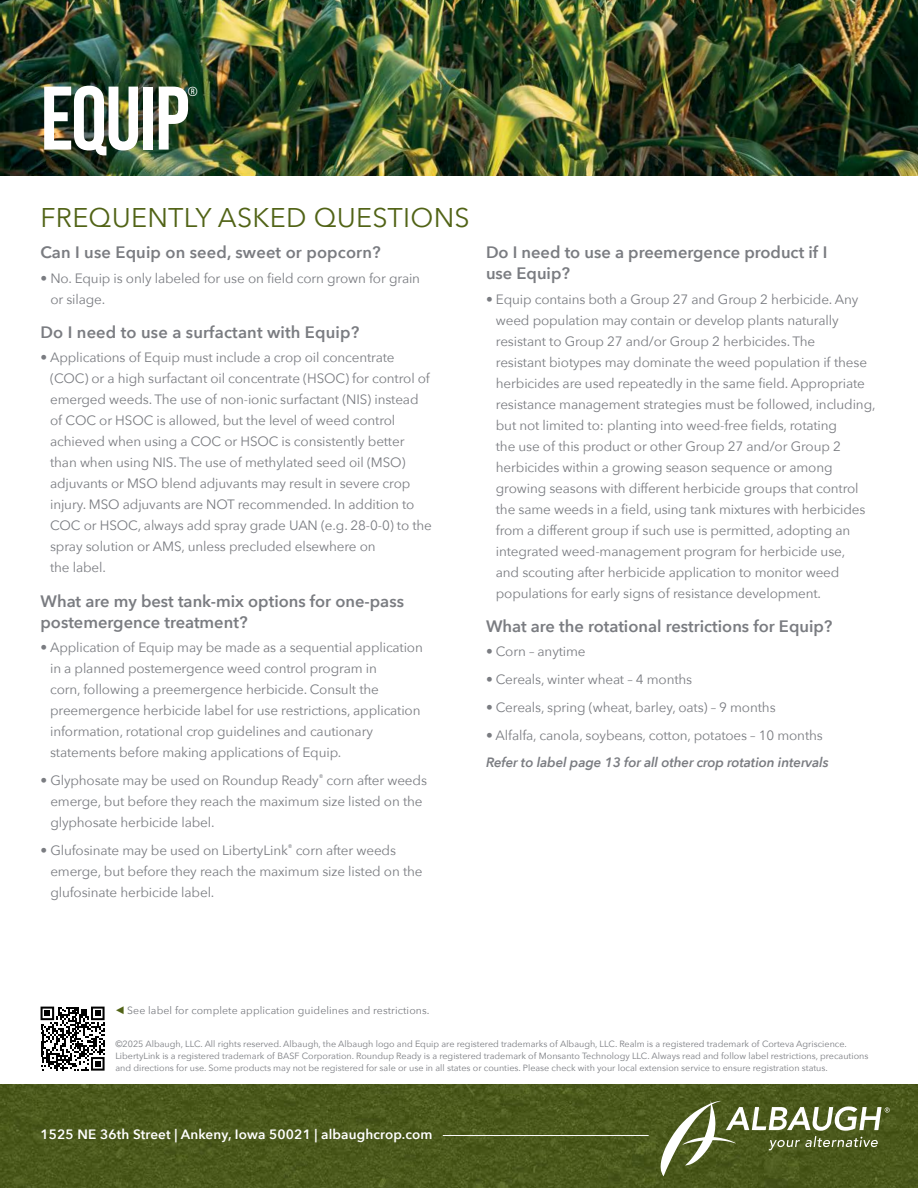
<style>
.page{position:relative;width:918px;height:1188px;background:#fff}
.page>*{position:absolute;margin:0;border:0;box-sizing:border-box;transform-origin:0 0}
.t1{font:700 90px "Bebas Neue Pro";letter-spacing:-.02em;color:#fff}
.t2{font:27px "Avenir Next";letter-spacing:.01em;color:#516316}
.t3{font:600 16.5px/21px "Avenir Next";color:#7a7c81}
.t4{font:13.5px/21px "Avenir Next";letter-spacing:-.01em;color:#7a7c81}
.t5{font:italic 600 13.5px "Avenir Next";letter-spacing:-.01em;color:#7a7c81}
.t6{font:600 13.5px "Avenir Next";letter-spacing:.01em;color:#fff}
.t7{font:13.05px "Bebas Neue Pro";color:#fff}
.t8{font:10.5px "Avenir Next";letter-spacing:.01em;color:#7a7c81}
.t9{font:9px/12px "Avenir Next";color:#7a7c81}
</style>
<div class="page">
<img style="left:0;top:0;width:918px;height:176px">
<svg style="left:41px;top:1007px;width:64px;height:64px"></svg>
<img style="left:0;top:1084px;width:918px;height:104px">
<hr style="left:443px;top:1135px;width:206px;height:1px;background:#fff">
<svg style="left:661px;top:1101px;width:229px;height:75px;background:#6a7543"></svg>
<h1 class="t1" style="left:40px;top:67px;width:151px">EQUIP</h1>
<p class="t7" style="left:188px;top:84px;width:11px">®</p>
<h2 class="t2" style="left:40px;top:195px;width:431px">FREQUENTLY ASKED QUESTIONS</h2>
<p class="t3" style="left:40px;top:242px;width:342px">Can I use Equip on seed, sweet or popcorn?</p>
<p class="t4" style="left:50px;top:267px;width:371px;text-indent:-10px">• No. Equip is only labeled for use on field corn grown for grain or silage.</p>
<p class="t3" style="left:40px;top:321px;width:320px">Do I need to use a surfactant with Equip?</p>
<p class="t4" style="left:50px;top:347px;width:383px;text-indent:-10px">• Applications of Equip must include a crop oil concentrate (COC) or a high surfactant oil concentrate (HSOC) for control of emerged weeds. The use of non-ionic surfactant (NIS) instead of COC or HSOC is allowed, but the level of weed control achieved when using a COC or HSOC is consistently better than when using NIS. The use of methylated seed oil (MSO) adjuvants or MSO blend adjuvants may result in severe crop injury. MSO adjuvants are NOT recommended. In addition to COC or HSOC, always add spray grade UAN (e.g. 28-0-0) to the spray solution or AMS, unless precluded elsewhere on<br>the label.</p>
<p class="t3" style="left:40px;top:590px;width:365px">What are my best tank-mix options for one-pass postemergence treatment?</p>
<p class="t4" style="left:50px;top:636px;width:374px;text-indent:-10px">• Application of Equip may be made as a sequential application in a planned postemergence weed control program in<br>corn, following a preemergence herbicide. Consult the preemergence herbicide label for use restrictions, application information, rotational crop guidelines and cautionary statements before making applications of Equip.</p>
<p class="t4" style="left:50px;top:769px;width:378px;text-indent:-10px">• Glyphosate may be used on Roundup Ready<sup>®</sup> corn after weeds emerge, but before they reach the maximum size listed on the glyphosate herbicide label.</p>
<p class="t4" style="left:50px;top:839px;width:374px;text-indent:-10px">• Glufosinate may be used on LibertyLink<sup>®</sup> corn after weeds emerge, but before they reach the maximum size listed on the glufosinate herbicide label.</p>
<p class="t3" style="left:486px;top:242px;width:343px">Do I need to use a preemergence product if I use Equip?</p>
<p class="t4" style="left:496px;top:288px;width:381px;text-indent:-10px">• Equip contains both a Group 27 and Group 2 herbicide. Any weed population may contain or develop plants naturally resistant to Group 27 and/or Group 2 herbicides. The<br>resistant biotypes may dominate the weed population if these herbicides are used repeatedly in the same field. Appropriate resistance management strategies must be followed, including, but not limited to: planting into weed-free fields, rotating<br>the use of this product or other Group 27 and/or Group 2 herbicides within a growing season sequence or among growing seasons with different herbicide groups that control the same weeds in a field, using tank mixtures with herbicides from a different group if such use is permitted, adopting an integrated weed-management program for herbicide use,<br>and scouting after herbicide application to monitor weed populations for early signs of resistance development.</p>
<p class="t3" style="left:486px;top:615px;width:348px">What are the rotational restrictions for Equip?</p>
<p class="t4" style="left:486px;top:641px;width:101px">• Corn – anytime</p>
<p class="t4" style="left:486px;top:668px;width:208px">• Cereals, winter wheat – 4 months</p>
<p class="t4" style="left:486px;top:696px;width:291px">• Cereals, spring (wheat, barley, oats) – 9 months</p>
<p class="t4" style="left:486px;top:724px;width:338px">• Alfalfa, canola, soybeans, cotton, potatoes – 10 months</p>
<p class="t5" style="left:486px;top:751px;width:344px">Refer to label page 13 for all other crop rotation intervals</p>
<p class="t8" style="left:127px;top:1002px;width:304px">See label for complete application guidelines and restrictions.</p>
<p class="t9" style="left:115px;top:1037px;width:755px">©2025 Albaugh, LLC. All rights reserved. Albaugh, the Albaugh logo and Equip are registered trademarks of Albaugh, LLC. Realm is a registered trademark of Corteva Agriscience.<br>LibertyLink is a registered trademark of BASF Corporation. Roundup Ready is a registered trademark of Monsanto Technology LLC. Always read and follow label restrictions, precautions and directions for use. Some products may not be registered for sale or use in all states or counties. Please check with your local extension service to ensure registration status.</p>
<p class="t6" style="left:40px;top:1123px;width:394px">1525 NE 36th Street | Ankeny, Iowa 50021 | albaughcrop.com</p>
</div>
